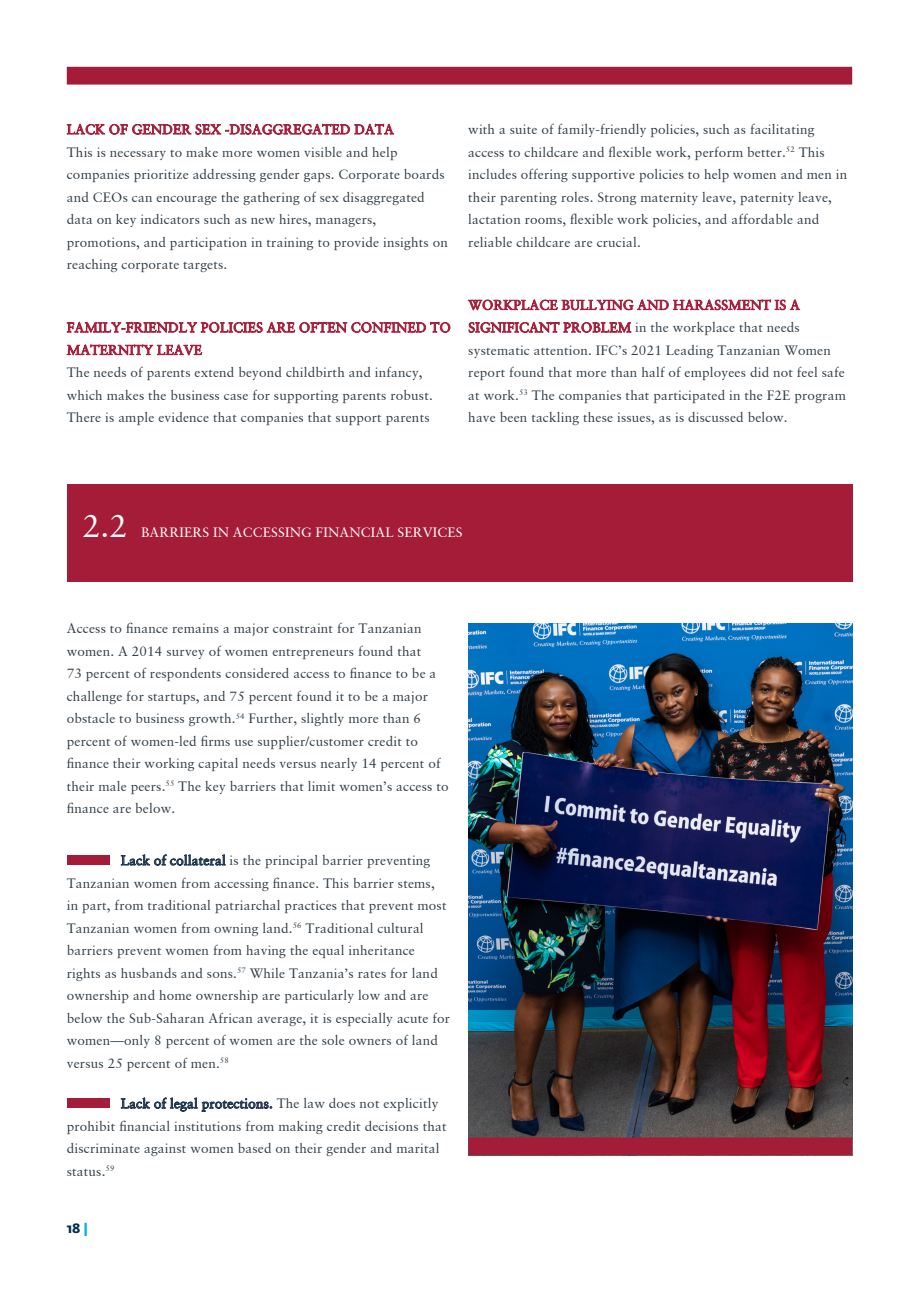
<style>
.page{position:relative;width:919px;height:1289px;background:#fff}
.page>*{position:absolute;margin:0;border:0;box-sizing:border-box;transform-origin:0 0}
.Body{font:31.5px "Sabon";color:#fff}
.Body-2{font:13.5px/22.5px "Sabon";letter-spacing:.015em;color:#313e48}
.Body-3{font:13.5px "Sabon";letter-spacing:.015em;color:#fff}
.t1{font:700 13.5px "Fedra Sans Std";color:#002e54}
.s1{color:#a61f3b}
.s2{color:#0f2f52}
.s3{color:#00aeef}
</style>
<div class="page">
<div style="left:67px;top:67px;width:785px;height:18px;background:#a51c39"></div>
<div style="left:67px;top:484px;width:785px;height:97px;background:#a51c39"></div>
<div style="left:67px;top:854px;width:42px;height:10px;background:#a51c39"></div>
<div style="left:67px;top:1098px;width:42px;height:10px;background:#a51c39"></div>
<img style="left:468px;top:623px;width:384px;height:514px">
<div style="left:468px;top:1137px;width:384px;height:18px;background:#a51c39"></div>
<p class="Body-2" style="left:67px;top:118px;width:382px"><span class="s1">LACK OF GENDER SEX -DISAGGREGATED DATA<br></span>This is necessary to make more women visible and help companies prioritize addressing gender gaps. Corporate boards and CEOs can encourage the gathering of sex disaggregated data on key indicators such as new hires, managers, promotions, and participation in training to provide insights on reaching corporate targets.</p>
<p class="Body-2" style="left:67px;top:316px;width:385px"><span class="s1">FAMILY-FRIENDLY POLICIES ARE OFTEN CONFINED TO MATERNITY LEAVE<br></span>The needs of parents extend beyond childbirth and infancy, which makes the business case for supporting parents robust.<br>There is ample evidence that companies that support parents</p>
<p class="Body-2" style="left:468px;top:118px;width:380px">with a suite of family-friendly policies, such as facilitating access to childcare and flexible work, perform better.<sup>52</sup> This includes offering supportive policies to help women and men in their parenting roles. Strong maternity leave, paternity leave, lactation rooms, flexible work policies, and affordable and reliable childcare are crucial.</p>
<p class="Body-2" style="left:468px;top:293px;width:379px"><span class="s1">WORKPLACE BULLYING AND HARASSMENT IS A SIGNIFICANT PROBLEM</span> in the workplace that needs systematic attention. IFC’s 2021 Leading Tanzanian Women report found that more than half of employees did not feel safe at work.<sup>53</sup> The companies that participated in the F2E program have been tackling these issues, as is discussed below.</p>
<p class="Body" style="left:83px;top:507px;width:46px">2.2</p>
<p class="Body-3" style="left:141px;top:524px;width:323px">BARRIERS IN ACCESSING FINANCIAL SERVICES</p>
<p class="Body-2" style="left:67px;top:617px;width:383px">Access to finance remains a major constraint for Tanzanian women. A 2014 survey of women entrepreneurs found that<br>73 percent of respondents considered access to finance to be a challenge for startups, and 75 percent found it to be a major obstacle to business growth.<sup>54</sup> Further, slightly more than 6 percent of women-led firms use supplier/customer credit to finance their working capital needs versus nearly 14 percent of their male peers.<sup>55</sup> The key barriers that limit women’s access to finance are below.</p>
<p class="Body-2" style="left:67px;top:849px;width:385px;text-indent:54px"><span class="s2">Lack of collateral</span> is the principal barrier preventing Tanzanian women from accessing finance. This barrier stems,<br>in part, from traditional patriarchal practices that prevent most Tanzanian women from owning land.<sup>56</sup> Traditional cultural barriers prevent women from having the equal inheritance rights as husbands and sons.<sup>57</sup> While Tanzania’s rates for land ownership and home ownership are particularly low and are below the Sub-Saharan African average, it is especially acute for women—only 8 percent of women are the sole owners of land versus 25 percent of men.<sup>58</sup></p>
<p class="Body-2" style="left:67px;top:1092px;width:381px;text-indent:54px"><span class="s2">Lack of legal protections.</span> The law does not explicitly prohibit financial institutions from making credit decisions that discriminate against women based on their gender and marital status.<sup>59</sup></p>
<p class="t1" style="left:67px;top:1219px;width:23px">18 <span class="s3">|</span></p>
</div>
